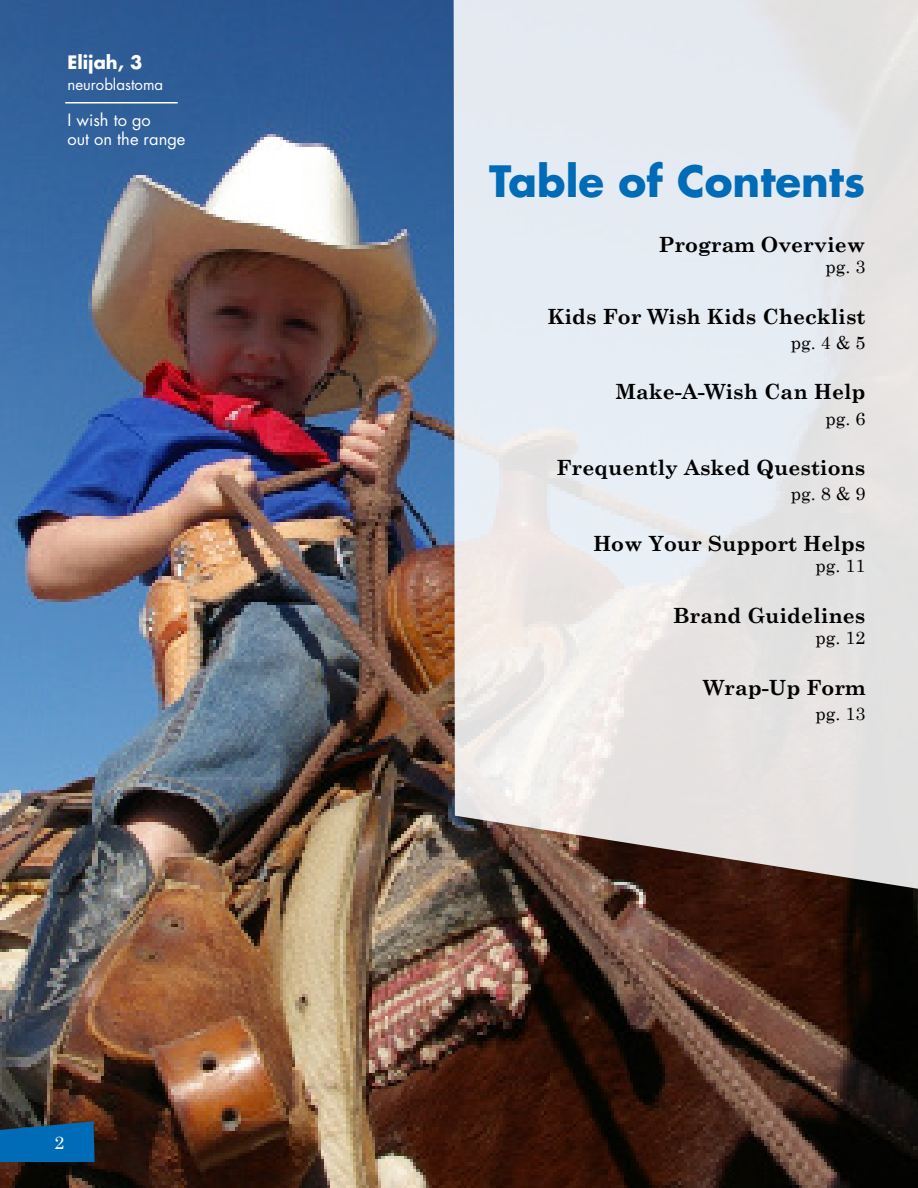
<style>
.page{position:relative;width:918px;height:1188px;background:#fff}
.page>*{position:absolute;margin:0;border:0;box-sizing:border-box;transform-origin:0 0}
.t1{font:700 42px "Futura Std";color:#006bb6}
.t2{font:700 21px "Century Schoolbook";color:#000}
.t3{font:18px "Century Schoolbook";color:#000}
.t4{font:700 18px "Futura Std";color:#fff}
.t5{font:18px "Century Schoolbook";color:#fff}
.t6{font:16.5px/19.5px "Futura Std";color:#fff}
.t7{font:15px "Futura Std";color:#fff}
</style>
<div class="page">
<img style="left:0;top:0;width:918px;height:1188px">
<svg style="left:0;top:1121px;width:95px;height:41px;background:#0662a3"></svg>
<svg style="left:454px;top:0;width:464px;height:889px;background:#e0e0e2"></svg>
<hr style="left:65px;top:102px;width:113px;height:2px;background:#fff">
<p class="t4" style="left:68px;top:50px;width:77px">Elijah, 3</p>
<p class="t7" style="left:68px;top:75px;width:97px">neuroblastoma</p>
<p class="t6" style="left:68px;top:110px;width:120px">I wish to go<br>out on the range</p>
<p class="t5" style="left:55px;top:1127px;width:12px">2</p>
<h1 class="t1" style="left:489px;top:153px;width:378px">Table of Contents</h1>
<p class="t2" style="left:658px;top:228px;width:209px">Program Overview</p>
<p class="t3" style="left:825px;top:252px;width:42px">pg. 3</p>
<p class="t2" style="left:547px;top:300px;width:320px">Kids For Wish Kids Checklist</p>
<p class="t3" style="left:791px;top:327px;width:76px">pg. 4 &amp; 5</p>
<p class="t2" style="left:615px;top:376px;width:252px">Make-A-Wish Can Help</p>
<p class="t3" style="left:825px;top:403px;width:42px">pg. 6</p>
<p class="t2" style="left:556px;top:451px;width:311px">Frequently Asked Questions</p>
<p class="t3" style="left:791px;top:479px;width:76px">pg. 8 &amp; 9</p>
<p class="t2" style="left:593px;top:527px;width:274px">How Your Support Helps</p>
<p class="t3" style="left:815px;top:551px;width:52px">pg. 11</p>
<p class="t2" style="left:673px;top:599px;width:194px">Brand Guidelines</p>
<p class="t3" style="left:815px;top:623px;width:52px">pg. 12</p>
<p class="t2" style="left:704px;top:671px;width:163px">Wrap-Up Form</p>
<p class="t3" style="left:815px;top:698px;width:52px">pg. 13</p>
</div>
